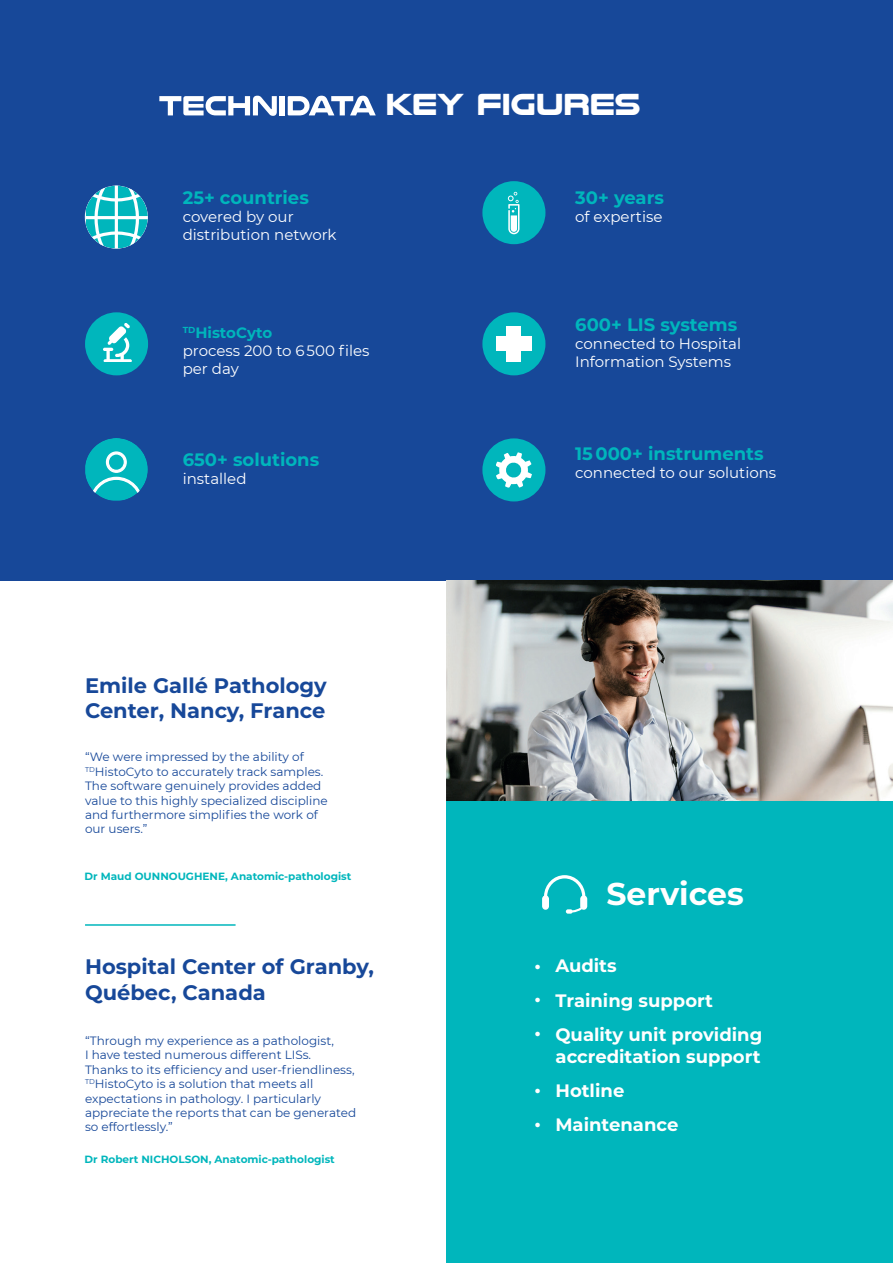
<style>
.page{position:relative;width:893px;height:1263px;background:#fff}
.page>*{position:absolute;margin:0;border:0;box-sizing:border-box;transform-origin:0 0}
.t1{font:700 31.5px "Nulshock Rg";color:#fff}
.t2{font:700 31.5px "Montserrat";color:#fff}
.t3{font:700 21px/25.2px "Montserrat";color:#174899}
.t4{font:700 18px/34.3px "Montserrat";color:#fff}
.t5{font:700 18px "Montserrat";color:#00b6bc}
.t6{font:15px/18px "Montserrat";color:#fff}
.t7{font:12px/14.4px "Montserrat";color:#174899}
.t8{font:700 10.5px "Montserrat";color:#00b6bc}
.s1{font-weight:700;color:#00b6bc}
</style>
<div class="page">
<div style="left:0;top:0;width:893px;height:580px;background:#174899"></div>
<svg style="left:86px;top:186px;width:62px;height:62px"></svg>
<div style="left:482px;top:181px;width:63px;height:63px;background:#00b6bc;border-radius:50%"></div>
<svg style="left:508px;top:192px;width:11px;height:42px"></svg>
<div style="left:85px;top:312px;width:63px;height:63px;background:#00b6bc;border-radius:50%"></div>
<div style="left:482px;top:312px;width:63px;height:63px;background:#00b6bc;border-radius:50%"></div>
<div style="left:507px;top:326px;width:14px;height:35px;background:#fff"></div>
<div style="left:496px;top:337px;width:36px;height:14px;background:#fff"></div>
<svg style="left:85px;top:438px;width:63px;height:63px"></svg>
<div style="left:482px;top:438px;width:63px;height:63px;background:#00b6bc;border-radius:50%"></div>
<svg style="left:496px;top:452px;width:36px;height:36px"></svg>
<div style="left:446px;top:800px;width:447px;height:463px;background:#00b6bc"></div>
<img style="left:446px;top:580px;width:447px;height:220px">
<svg style="left:542px;top:875px;width:45px;height:39px"></svg>
<hr style="left:85px;top:924px;width:151px;height:2px;background:#00b6bc">
<svg style="left:103px;top:323px;width:29px;height:39px"></svg>
<svg style="left:159px;top:96px;width:118px;height:20px"></svg>
<div style="left:280px;top:96px;width:5px;height:19px;background:#fff"></div>
<svg style="left:288px;top:96px;width:88px;height:19px"></svg>
<h3 class="t5" style="left:183px;top:184px;width:128px">25+ countries</h3>
<p class="t6" style="left:183px;top:207px;width:155px">covered by our distribution network</p>
<h1 class="t1" style="left:386px;top:86px;width:256px">KEY FIGURES</h1>
<h3 class="t5" style="left:575px;top:184px;width:90px">30+ years</h3>
<p class="t6" style="left:575px;top:207px;width:89px">of expertise</p>
<p class="t6" style="left:183px;top:323px;width:188px"><sup>TD</sup><span class="s1">HistoCyto<br></span>process 200 to 6 500 files per day</p>
<h3 class="t5" style="left:183px;top:447px;width:138px">650+ solutions</h3>
<p class="t6" style="left:183px;top:469px;width:65px">installed</p>
<h3 class="t5" style="left:575px;top:312px;width:164px">600+ LIS systems</h3>
<p class="t6" style="left:575px;top:334px;width:167px">connected to Hospital<br>Information Systems</p>
<h3 class="t5" style="left:575px;top:441px;width:190px">15 000+ instruments</h3>
<p class="t6" style="left:575px;top:463px;width:203px">connected to our solutions</p>
<h2 class="t3" style="left:85px;top:672px;width:243px">Emile Gallé Pathology<br>Center, Nancy, France</h2>
<p class="t7" style="left:85px;top:749px;width:244px">“We were impressed by the ability of <sup>TD</sup>HistoCyto to accurately track samples.<br>The software genuinely provides added value to this highly specialized discipline and furthermore simplifies the work of our users.”</p>
<p class="t8" style="left:85px;top:868px;width:268px">Dr Maud OUNNOUGHENE, Anatomic-pathologist</p>
<h1 class="t2" style="left:606px;top:871px;width:139px">Services</h1>
<h2 class="t3" style="left:85px;top:953px;width:290px">Hospital Center of Granby,<br>Québec, Canada</h2>
<h3 class="t4" style="left:555px;top:948px;width:208px">Audits<br>Training support<br>Quality unit providing</h3>
<h3 class="t4" style="left:555px;top:1038px;width:207px">accreditation support<br>Hotline<br>Maintenance</h3>
<h3 class="t4" style="left:534px;top:947px;width:8px;line-height:33.9px;text-align:justify">• • •</h3>
<p class="t7" style="left:85px;top:1033px;width:273px">“Through my experience as a pathologist,<br>I have tested numerous different LISs.<br>Thanks to its efficiency and user-friendliness, <sup>TD</sup>HistoCyto is a solution that meets all expectations in pathology. I particularly appreciate the reports that can be generated so effortlessly.”</p>
<h3 class="t4" style="left:534px;top:1072px;width:8px;line-height:33.5px">• •</h3>
<p class="t8" style="left:85px;top:1152px;width:252px">Dr Robert NICHOLSON, Anatomic-pathologist</p>
</div>
